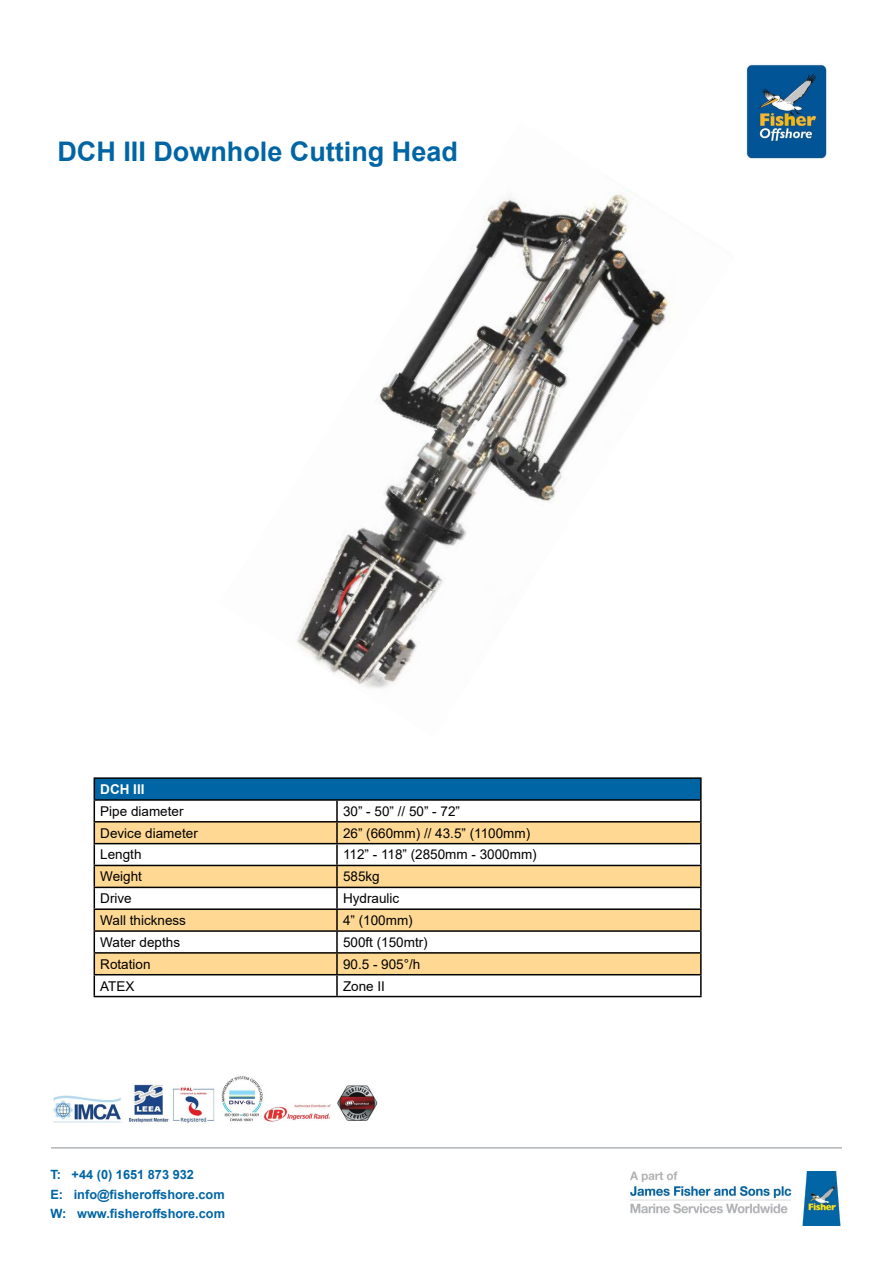
<style>
.page{position:relative;width:893px;height:1263px;background:#fff}
.page>*{position:absolute;margin:0;border:0;box-sizing:border-box;transform-origin:0 0}
.t1{font:700 27px "Arial";color:#0065a4}
.t2{font:13.5px "Arial";color:#000}
.t3{font:700 13.5px "Arial";color:#fff}
.t4{font:700 12.75px/19.5px "Arial";color:#0065a4}
</style>
<div class="page">
<img style="left:746px;top:64px;width:81px;height:95px">
<hr style="left:51px;top:1147px;width:791px;height:1px;background:#b1b4b6">
<hr style="left:337px;top:821px;width:365px;height:1px;background:#000">
<hr style="left:337px;top:843px;width:365px;height:1px;background:#000">
<hr style="left:337px;top:865px;width:365px;height:1px;background:#000">
<hr style="left:337px;top:887px;width:365px;height:1px;background:#000">
<hr style="left:337px;top:908px;width:365px;height:2px;background:#000">
<hr style="left:337px;top:930px;width:365px;height:2px;background:#000">
<hr style="left:337px;top:952px;width:365px;height:2px;background:#000">
<hr style="left:337px;top:974px;width:365px;height:1px;background:#000">
<hr style="left:94px;top:996px;width:243px;height:1px;background:#000">
<hr style="left:337px;top:996px;width:365px;height:1px;background:#000">
<hr style="left:700px;top:801px;width:2px;height:20px;background:#000">
<hr style="left:700px;top:822px;width:2px;height:21px;background:#000">
<hr style="left:700px;top:844px;width:2px;height:21px;background:#000">
<hr style="left:700px;top:866px;width:2px;height:21px;background:#000">
<hr style="left:700px;top:888px;width:2px;height:20px;background:#000">
<hr style="left:700px;top:910px;width:2px;height:20px;background:#000">
<hr style="left:700px;top:932px;width:2px;height:20px;background:#000">
<hr style="left:700px;top:954px;width:2px;height:20px;background:#000">
<hr style="left:700px;top:975px;width:2px;height:21px;background:#000">
<hr style="left:94px;top:777px;width:243px;height:2px;background:#000">
<svg style="left:94px;top:778px;width:607px;height:218px"></svg>
<hr style="left:337px;top:777px;width:365px;height:2px;background:#000">
<hr style="left:700px;top:779px;width:2px;height:20px;background:#000">
<hr style="left:94px;top:799px;width:243px;height:2px;background:#000">
<hr style="left:337px;top:799px;width:365px;height:2px;background:#000">
<img style="left:53px;top:1076px;width:325px;height:48px">
<img style="left:631px;top:1172px;width:210px;height:53px">
<img style="left:296px;top:188px;width:373px;height:500px">
<h1 class="t1" style="left:57px;top:132px;width:402px">DCH III Downhole Cutting Head</h1>
<p class="t3" style="left:100px;top:780px;width:46px">DCH III</p>
<p class="t2" style="left:100px;top:802px;width:85px">Pipe diameter</p>
<p class="t2" style="left:343px;top:802px;width:119px">30” - 50” // 50” - 72”</p>
<p class="t2" style="left:100px;top:823px;width:99px">Device diameter</p>
<p class="t2" style="left:343px;top:823px;width:189px">26” (660mm) // 43.5” (1100mm)</p>
<p class="t2" style="left:100px;top:845px;width:43px">Length</p>
<p class="t2" style="left:343px;top:845px;width:195px">112” - 118” (2850mm - 3000mm)</p>
<p class="t2" style="left:100px;top:867px;width:43px">Weight</p>
<p class="t2" style="left:343px;top:867px;width:38px">585kg</p>
<p class="t2" style="left:100px;top:889px;width:33px">Drive</p>
<p class="t2" style="left:343px;top:889px;width:58px">Hydraulic</p>
<p class="t2" style="left:100px;top:911px;width:87px">Wall thickness</p>
<p class="t2" style="left:343px;top:911px;width:71px">4” (100mm)</p>
<p class="t2" style="left:100px;top:933px;width:81px">Water depths</p>
<p class="t2" style="left:343px;top:933px;width:86px">500ft (150mtr)</p>
<p class="t2" style="left:100px;top:955px;width:52px">Rotation</p>
<p class="t2" style="left:343px;top:955px;width:79px">90.5 - 905°/h</p>
<p class="t2" style="left:100px;top:976px;width:36px">ATEX</p>
<p class="t2" style="left:343px;top:976px;width:44px">Zone II</p>
<p class="t4" style="left:50px;top:1165px;width:176px">T: +44 (0) 1651 873 932<br>E: info@fisheroffshore.com<br>W: www.fisheroffshore.com</p>
</div>
